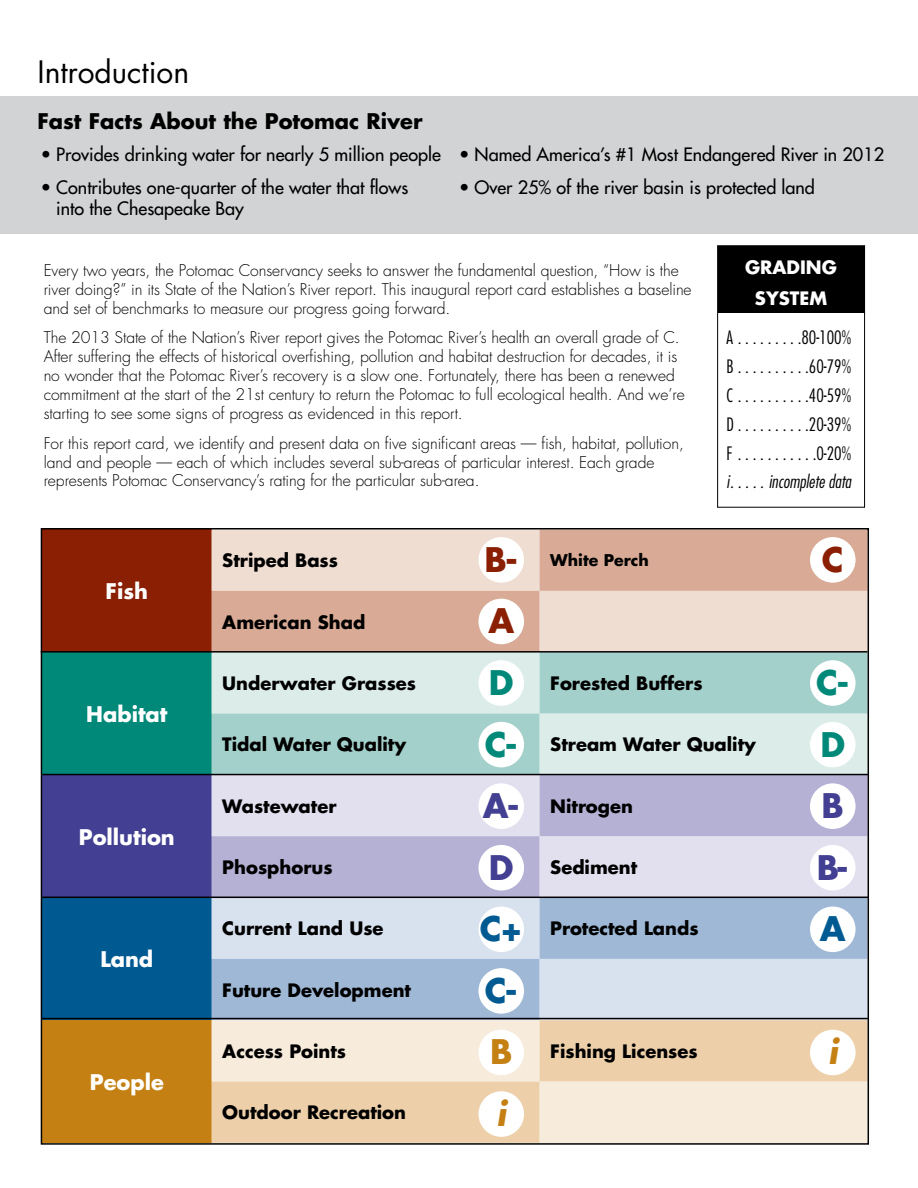
<style>
.page{position:relative;width:918px;height:1188px;background:#fff}
.page>*{position:absolute;margin:0;border:0;box-sizing:border-box;transform-origin:0 0}
.t1{font:700 33px "Futura";color:#008979}
.t2{font:700 33px "Futura";color:#434093}
.t3{font:700 33px "Futura";color:#005a92}
.t4{font:700 33px "Futura";color:#8a1f03}
.t5{font:italic 700 33px "Futura";color:#c58013}
.t6{font:700 33px "Futura";color:#c58013}
.t7{font:30px "Futura";color:#000}
.t8{font:700 21px "Futura";color:#fff}
.t9{font:700 21px "Futura";color:#000}
.t10{font:700 18px "Futura";color:#000}
.t11{font:18px/21.6px "Futura";color:#000}
.t12{font:300 condensed 18px/28.8px "Futura";color:#000;text-align:justify}
.t13{font:italic 300 condensed 18px "Futura";color:#000}
.t14{font:700 18px/31px "Futura";color:#fff;text-align:center}
.t15{font:300 15.75px/18.9px "Futura";letter-spacing:-.005em;color:#000}
.t16{font:700 15.75px "Futura";color:#000}
</style>
<div class="page">
<div style="left:0;top:96px;width:918px;height:138px;background:#d1d3d4"></div>
<div style="left:718px;top:246px;width:147px;height:66px;background:#000"></div>
<div style="left:717px;top:245px;width:148px;height:263px;border:1px solid #000"></div>
<div style="left:42px;top:530px;width:170px;height:122px;background:#8a1f03"></div>
<svg style="left:212px;top:531px;width:654px;height:120px;background:#e4c4b4"></svg>
<div style="left:42px;top:652px;width:170px;height:123px;background:#008979"></div>
<svg style="left:212px;top:653px;width:654px;height:121px;background:#bfddd9"></svg>
<div style="left:42px;top:775px;width:170px;height:123px;background:#434093"></div>
<svg style="left:212px;top:775px;width:654px;height:122px;background:#cac7e0"></svg>
<div style="left:42px;top:898px;width:170px;height:122px;background:#005a92"></div>
<svg style="left:212px;top:898px;width:654px;height:122px;background:#bbcce1"></svg>
<div style="left:42px;top:1020px;width:170px;height:123px;background:#c58013"></div>
<svg style="left:212px;top:1020px;width:654px;height:122px;background:#f2ddc3"></svg>
<div style="left:478px;top:660px;width:46px;height:46px;background:#fff;border-radius:50%"></div>
<div style="left:810px;top:660px;width:46px;height:46px;background:#fff;border-radius:50%"></div>
<div style="left:478px;top:722px;width:46px;height:45px;background:#fff;border-radius:50%"></div>
<div style="left:810px;top:722px;width:46px;height:45px;background:#fff;border-radius:50%"></div>
<div style="left:478px;top:783px;width:46px;height:46px;background:#fff;border-radius:50%"></div>
<div style="left:810px;top:783px;width:46px;height:46px;background:#fff;border-radius:50%"></div>
<div style="left:810px;top:845px;width:46px;height:46px;background:#fff;border-radius:50%"></div>
<div style="left:478px;top:845px;width:46px;height:46px;background:#fff;border-radius:50%"></div>
<div style="left:478px;top:537px;width:46px;height:46px;background:#fff;border-radius:50%"></div>
<div style="left:810px;top:537px;width:46px;height:46px;background:#fff;border-radius:50%"></div>
<div style="left:478px;top:599px;width:46px;height:45px;background:#fff;border-radius:50%"></div>
<div style="left:478px;top:907px;width:46px;height:45px;background:#fff;border-radius:50%"></div>
<div style="left:810px;top:907px;width:46px;height:45px;background:#fff;border-radius:50%"></div>
<div style="left:478px;top:968px;width:46px;height:46px;background:#fff;border-radius:50%"></div>
<div style="left:478px;top:1030px;width:46px;height:45px;background:#fff;border-radius:50%"></div>
<div style="left:810px;top:1030px;width:46px;height:45px;background:#fff;border-radius:50%"></div>
<div style="left:478px;top:1091px;width:46px;height:46px;background:#fff;border-radius:50%"></div>
<hr style="left:41px;top:651px;width:827px;height:2px;background:#000">
<hr style="left:42px;top:774px;width:827px;height:1px;background:#000">
<hr style="left:42px;top:897px;width:827px;height:1px;background:#000">
<hr style="left:41px;top:1018px;width:827px;height:1px;background:#000">
<h2 class="t7" style="left:38px;top:51px;width:153px">Introduction</h2>
<h3 class="t9" style="left:38px;top:107px;width:387px">Fast Facts About the Potomac River</h3>
<p class="t11" style="left:41px;top:144px;width:402px">• Provides drinking water for nearly 5 million people</p>
<p class="t11" style="left:56px;top:176px;width:354px;text-indent:-16px">• Contributes one-quarter of the water that flows into the Chesapeake Bay</p>
<p class="t11" style="left:459px;top:144px;width:427px">• Named America’s #1 Most Endangered River in 2012</p>
<p class="t11" style="left:459px;top:176px;width:358px">• Over 25% of the river basin is protected land</p>
<p class="t15" style="left:44px;top:261px;width:649px">Every two years, the Potomac Conservancy seeks to answer the fundamental question, “How is the river doing?” in its State of the Nation’s River report. This inaugural report card establishes a baseline and set of benchmarks to measure our progress going forward.</p>
<p class="t15" style="left:44px;top:328px;width:643px">The 2013 State of the Nation’s River report gives the Potomac River’s health an overall grade of C.<br>After suffering the effects of historical overfishing, pollution and habitat destruction for decades, it is no wonder that the Potomac River’s recovery is a slow one. Fortunately, there has been a renewed commitment at the start of the 21st century to return the Potomac to full ecological health. And we’re starting to see some signs of progress as evidenced in this report.</p>
<p class="t15" style="left:44px;top:434px;width:642px">For this report card, we identify and present data on five significant areas — fish, habitat, pollution, land and people — each of which includes several sub-areas of particular interest. Each grade represents Potomac Conservancy’s rating for the particular sub-area.</p>
<p class="t14" style="left:745px;top:251px;width:84px">Grading<br>System</p>
<p class="t12" style="left:727px;top:323px;width:126px">A . ........ 80-100% B . ......... 60-79% C . ......... 40-59% D . ......... 20-39% F . .......... 0-20%</p>
<p class="t13" style="left:727px;top:470px;width:126px">i . . . . . incomplete data</p>
<h3 class="t8" style="left:106px;top:577px;width:44px">Fish</h3>
<h3 class="t8" style="left:86px;top:699px;width:83px">Habitat</h3>
<h3 class="t8" style="left:79px;top:822px;width:97px">Pollution</h3>
<h3 class="t8" style="left:100px;top:945px;width:54px">Land</h3>
<h3 class="t8" style="left:90px;top:1067px;width:76px">People</h3>
<h1 class="t4" style="left:484px;top:536px;width:35px">B-</h1>
<h1 class="t4" style="left:822px;top:536px;width:23px">C</h1>
<h1 class="t4" style="left:488px;top:598px;width:27px">A</h1>
<p class="t10" style="left:222px;top:548px;width:117px">Striped Bass</p>
<p class="t16" style="left:550px;top:550px;width:100px">White Perch</p>
<p class="t10" style="left:222px;top:609px;width:145px">American Shad</p>
<h1 class="t1" style="left:489px;top:660px;width:23px">D</h1>
<h1 class="t1" style="left:816px;top:660px;width:35px">C-</h1>
<h1 class="t1" style="left:485px;top:721px;width:35px">C-</h1>
<h1 class="t1" style="left:820px;top:721px;width:23px">D</h1>
<h1 class="t2" style="left:483px;top:783px;width:39px">A-</h1>
<h1 class="t2" style="left:822px;top:783px;width:24px">B</h1>
<h1 class="t2" style="left:489px;top:844px;width:23px">D</h1>
<h1 class="t2" style="left:817px;top:844px;width:33px">B-</h1>
<p class="t10" style="left:222px;top:671px;width:195px">Underwater Grasses</p>
<p class="t10" style="left:550px;top:671px;width:154px">Forested Buffers</p>
<p class="t10" style="left:222px;top:732px;width:186px">Tidal Water Quality</p>
<p class="t10" style="left:550px;top:732px;width:208px">Stream Water Quality</p>
<p class="t10" style="left:222px;top:793px;width:116px">Wastewater</p>
<p class="t10" style="left:550px;top:793px;width:84px">Nitrogen</p>
<p class="t10" style="left:222px;top:855px;width:112px">Phosphorus</p>
<p class="t10" style="left:550px;top:855px;width:88px">Sediment</p>
<h1 class="t3" style="left:480px;top:906px;width:44px">C+</h1>
<h1 class="t3" style="left:820px;top:906px;width:27px">A</h1>
<h1 class="t3" style="left:485px;top:968px;width:35px">C-</h1>
<h1 class="t6" style="left:490px;top:1029px;width:24px">B</h1>
<h1 class="t5" style="left:828px;top:1029px;width:11px">i</h1>
<h1 class="t5" style="left:496px;top:1091px;width:11px">i</h1>
<p class="t10" style="left:222px;top:916px;width:163px">Current Land Use</p>
<p class="t10" style="left:550px;top:916px;width:150px">Protected Lands</p>
<p class="t10" style="left:222px;top:977px;width:190px">Future Development</p>
<p class="t10" style="left:222px;top:1039px;width:125px">Access Points</p>
<p class="t10" style="left:550px;top:1039px;width:149px">Fishing Licenses</p>
<p class="t10" style="left:222px;top:1100px;width:185px">Outdoor Recreation</p>
</div>
